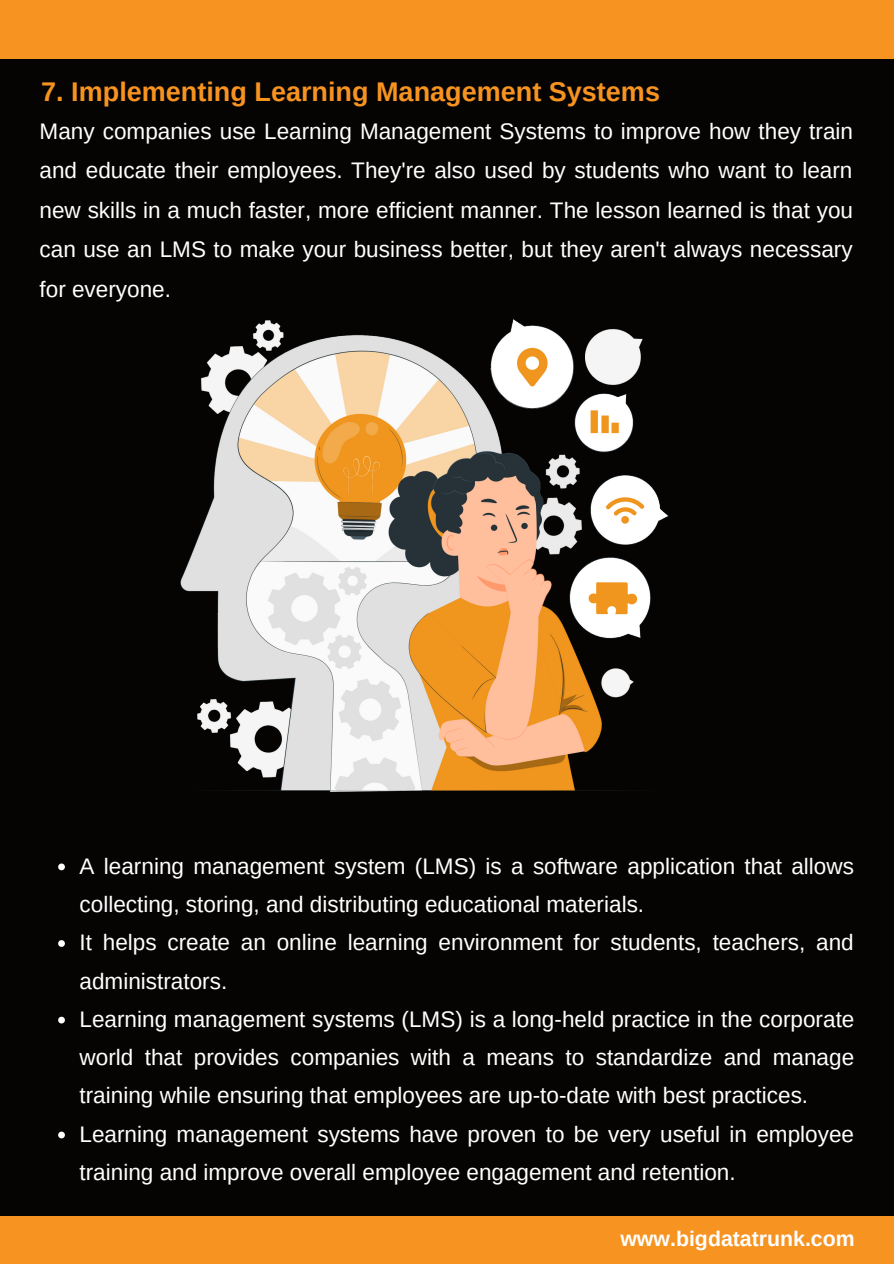
<style>
.page{position:relative;width:894px;height:1264px;background:#fff}
.page>*{position:absolute;margin:0;border:0;box-sizing:border-box;transform-origin:0 0}
.t1{font:700 27px "Arimo";color:#f79320}
.t2{font:22.5px/38.2px "Arimo";color:#fff}
.t3{font:700 21.3px "Arimo";color:#fff}
</style>
<div class="page">
<div style="left:0;top:0;width:893px;height:1263px;background:#060403"></div>
<div style="left:0;top:1216px;width:893px;height:47px;background:#f79320"></div>
<div style="left:0;top:0;width:893px;height:58px;background:#f79320"></div>
<img style="left:180px;top:319px;width:489px;height:473px">
<svg style="left:58px;top:863px;width:7px;height:7px"></svg>
<svg style="left:58px;top:940px;width:7px;height:6px"></svg>
<svg style="left:58px;top:1016px;width:7px;height:7px"></svg>
<svg style="left:58px;top:1131px;width:7px;height:7px"></svg>
<p class="t1" style="left:41px;top:77px;width:620px">7. Implementing Learning Management Systems</p>
<p class="t2" style="left:40px;top:111px;width:814px;line-height:39.5px;text-align:justify">Many companies use Learning Management Systems to improve how they train and educate their employees. They're also used by students who want to learn new skills in a much faster, more efficient manner. The lesson learned is that you can use an LMS to make your business better, but they aren't always necessary for everyone.</p>
<p class="t2" style="left:79px;top:846px;width:775px">A learning management system (LMS) is a software application that allows collecting, storing, and distributing educational materials.</p>
<p class="t2" style="left:79px;top:923px;width:775px">It helps create an online learning environment for students, teachers, and administrators.</p>
<p class="t2" style="left:79px;top:999px;width:776px;text-align:justify">Learning management systems (LMS) is a long-held practice in the corporate world that provides companies with a means to standardize and manage training while ensuring that employees are up-to-date with best practices.</p>
<p class="t2" style="left:79px;top:1114px;width:775px">Learning management systems have proven to be very useful in employee training and improve overall employee engagement and retention.</p>
<p class="t3" style="left:620px;top:1226px;width:236px">www.bigdatatrunk.com</p>
</div>
